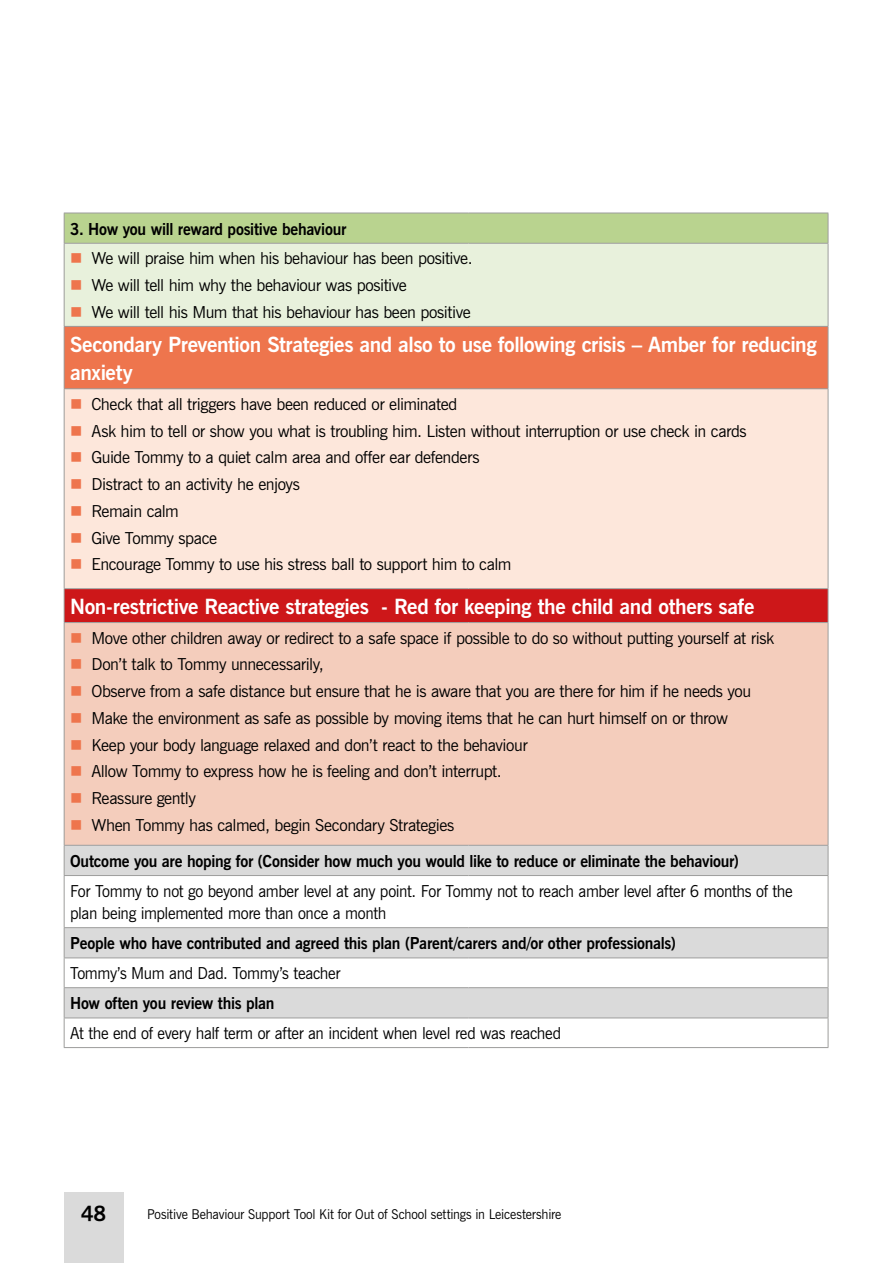
<style>
.page{position:relative;width:893px;height:1263px;background:#fff}
.page>*{position:absolute;margin:0;border:0;box-sizing:border-box;transform-origin:0 0}
.t1{font:700 21px/28.5px "News Gothic BT";letter-spacing:-.02em;color:#fff}
.t2{font:700 21px "News Gothic BT";color:#000}
.t3{font:16.5px/26.7px "News Gothic BT";letter-spacing:-.025em;color:#000}
.t4{font:700 16.5px "News Gothic BT";letter-spacing:-.015em;color:#000;scale:.95 1}
.t5{font:16.5px/22.5px "News Gothic BT";letter-spacing:-.025em;color:#000;scale:.95 1}
.t6{font:13.5px "News Gothic BT";letter-spacing:-.01em;color:#000;scale:.95 1}
</style>
<div class="page">
<div style="left:64px;top:1192px;width:59px;height:71px;background:#dadada"></div>
<div style="left:64px;top:213px;width:764px;height:30px;background:#b9d38f"></div>
<div style="left:64px;top:243px;width:764px;height:83px;background:#e8f1dc"></div>
<div style="left:64px;top:326px;width:764px;height:63px;background:#ee754d"></div>
<div style="left:64px;top:389px;width:764px;height:200px;background:#fde7db"></div>
<div style="left:64px;top:589px;width:764px;height:33px;background:#cd1719"></div>
<div style="left:64px;top:622px;width:764px;height:223px;background:#f4cdbc"></div>
<svg style="left:65px;top:846px;width:763px;height:171px;fill:#dadada"></svg>
<hr style="left:64px;top:213px;width:404px;height:1px;background:#9d9d9c">
<hr style="left:64px;top:213px;width:1px;height:30px;background:#9d9d9c">
<hr style="left:468px;top:213px;width:360px;height:1px;background:#9d9d9c">
<hr style="left:828px;top:213px;width:1px;height:30px;background:#9d9d9c">
<hr style="left:64px;top:243px;width:404px;height:1px;background:#9d9d9c">
<hr style="left:64px;top:244px;width:1px;height:82px;background:#9d9d9c">
<hr style="left:468px;top:243px;width:360px;height:1px;background:#9d9d9c">
<hr style="left:828px;top:244px;width:1px;height:82px;background:#9d9d9c">
<hr style="left:64px;top:326px;width:404px;height:1px;background:#9d9d9c">
<hr style="left:64px;top:327px;width:1px;height:61px;background:#9d9d9c">
<hr style="left:468px;top:326px;width:360px;height:1px;background:#9d9d9c">
<hr style="left:828px;top:327px;width:1px;height:61px;background:#9d9d9c">
<hr style="left:64px;top:388px;width:404px;height:1px;background:#9d9d9c">
<hr style="left:64px;top:389px;width:1px;height:199px;background:#9d9d9c">
<hr style="left:468px;top:388px;width:360px;height:1px;background:#9d9d9c">
<hr style="left:828px;top:389px;width:1px;height:199px;background:#9d9d9c">
<hr style="left:64px;top:588px;width:404px;height:1px;background:#9d9d9c">
<hr style="left:64px;top:589px;width:1px;height:33px;background:#9d9d9c">
<hr style="left:468px;top:588px;width:360px;height:1px;background:#9d9d9c">
<hr style="left:828px;top:589px;width:1px;height:33px;background:#9d9d9c">
<hr style="left:64px;top:622px;width:404px;height:1px;background:#9d9d9c">
<hr style="left:64px;top:623px;width:1px;height:222px;background:#9d9d9c">
<hr style="left:468px;top:622px;width:360px;height:1px;background:#9d9d9c">
<hr style="left:828px;top:623px;width:1px;height:222px;background:#9d9d9c">
<hr style="left:64px;top:845px;width:404px;height:1px;background:#9d9d9c">
<svg style="left:64px;top:846px;width:1px;height:29px"></svg>
<hr style="left:468px;top:845px;width:360px;height:1px;background:#9d9d9c">
<svg style="left:828px;top:846px;width:1px;height:29px"></svg>
<hr style="left:64px;top:875px;width:404px;height:1px;background:#9d9d9c">
<hr style="left:64px;top:876px;width:1px;height:51px;background:#9d9d9c">
<hr style="left:468px;top:875px;width:360px;height:1px;background:#9d9d9c">
<hr style="left:828px;top:876px;width:1px;height:51px;background:#9d9d9c">
<hr style="left:64px;top:927px;width:404px;height:1px;background:#9d9d9c">
<hr style="left:468px;top:927px;width:360px;height:1px;background:#9d9d9c">
<hr style="left:64px;top:957px;width:404px;height:1px;background:#9d9d9c">
<hr style="left:468px;top:957px;width:360px;height:1px;background:#9d9d9c">
<hr style="left:64px;top:987px;width:404px;height:1px;background:#9d9d9c">
<hr style="left:468px;top:987px;width:360px;height:1px;background:#9d9d9c">
<hr style="left:64px;top:1017px;width:404px;height:1px;background:#9d9d9c">
<svg style="left:64px;top:928px;width:1px;height:119px"></svg>
<hr style="left:468px;top:1017px;width:360px;height:1px;background:#9d9d9c">
<svg style="left:828px;top:928px;width:1px;height:119px"></svg>
<hr style="left:64px;top:1047px;width:404px;height:1px;background:#9d9d9c">
<hr style="left:468px;top:1047px;width:360px;height:1px;background:#9d9d9c">
<p class="t4" style="left:70px;top:219px;width:292px">3. How you will reward positive behaviour</p>
<p class="t3" style="left:91px;top:245px;width:383px">We will praise him when his behaviour has been positive.<br>We will tell him why the behaviour was positive</p>
<p class="t3" style="left:91px;top:299px;width:381px">We will tell his Mum that his behaviour has been positive</p>
<p class="t1" style="left:70px;top:330px;width:748px">Secondary Prevention Strategies and also to use following crisis – Amber for reducing anxiety</p>
<p class="t3" style="left:91px;top:390px;width:367px">Check that all triggers have been reduced or eliminated</p>
<p class="t3" style="left:91px;top:417px;width:657px">Ask him to tell or show you what is troubling him. Listen without interruption or use check in cards<br>Guide Tommy to a quiet calm area and offer ear defenders</p>
<p class="t3" style="left:91px;top:471px;width:210px">Distract to an activity he enjoys<br>Remain calm</p>
<p class="t3" style="left:91px;top:524px;width:127px">Give Tommy space</p>
<p class="t3" style="left:91px;top:551px;width:422px">Encourage Tommy to use his stress ball to support him to calm</p>
<p class="t1" style="left:70px;top:592px;width:686px">Non-restrictive Reactive strategies - Red for keeping the child and others safe</p>
<p class="t3" style="left:91px;top:624px;width:684px">Move other children away or redirect to a safe space if possible to do so without putting yourself at risk<br>Don’t talk to Tommy unnecessarily,</p>
<p class="t3" style="left:91px;top:678px;width:661px">Observe from a safe distance but ensure that he is aware that you are there for him if he needs you<br>Make the environment as safe as possible by moving items that he can hurt himself on or throw</p>
<p class="t3" style="left:91px;top:731px;width:438px">Keep your body language relaxed and don’t react to the behaviour<br>Allow Tommy to express how he is feeling and don’t interrupt.</p>
<p class="t3" style="left:91px;top:785px;width:106px">Reassure gently</p>
<p class="t3" style="left:91px;top:812px;width:365px">When Tommy has calmed, begin Secondary Strategies</p>
<p class="t4" style="left:70px;top:851px;width:705px">Outcome you are hoping for (Consider how much you would like to reduce or eliminate the behaviour)</p>
<p class="t5" style="left:70px;top:879px;width:762px">For Tommy to not go beyond amber level at any point. For Tommy not to reach amber level after 6 months of the plan being implemented more than once a month</p>
<p class="t4" style="left:70px;top:933px;width:639px">People who have contributed and agreed this plan (Parent/carers and/or other professionals)</p>
<p class="t5" style="left:70px;top:962px;width:286px">Tommy’s Mum and Dad. Tommy’s teacher</p>
<p class="t4" style="left:70px;top:993px;width:217px">How often you review this plan</p>
<p class="t5" style="left:70px;top:1022px;width:518px">At the end of every half term or after an incident when level red was reached</p>
<p class="t2" style="left:81px;top:1201px;width:27px">48</p>
<p class="t6" style="left:147px;top:1205px;width:438px">Positive Behaviour Support Tool Kit for Out of School settings in Leicestershire</p>
</div>
